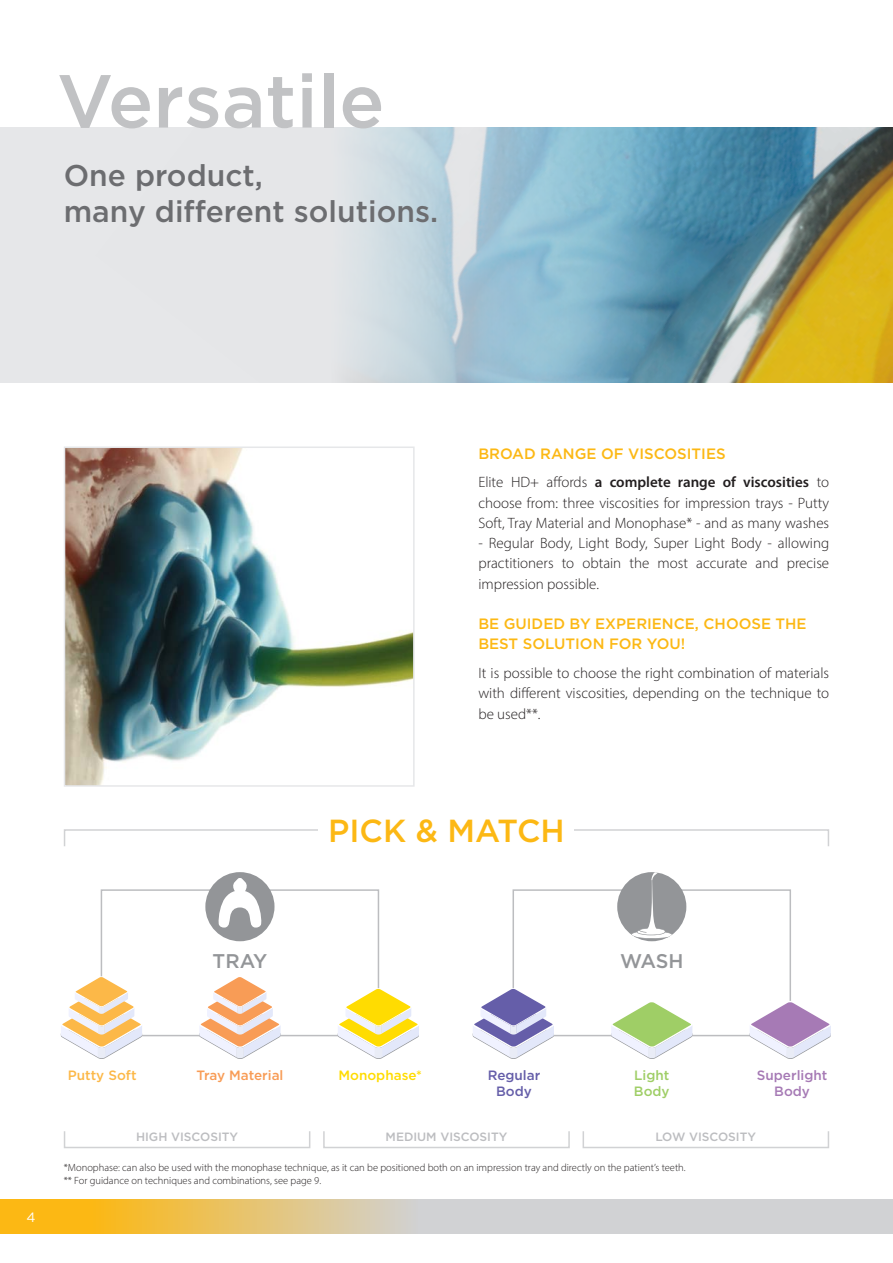
<style>
.page{position:relative;width:893px;height:1263px;background:#fff}
.page>*{position:absolute;margin:0;border:0;box-sizing:border-box;transform-origin:0 0}
.page_title{font:500 75px "Gotham";color:#c1c2c4}
.unordered_list{font:500 31.95px "Gotham";color:#fcb814}
.page_title-2{font:500 30px/36px "Gotham";color:#6c6d70}
.unordered_list-2{font:500 19.8px "Gotham";letter-spacing:-.005em;color:#939598}
.unordered_list-3{font:300 15px/20.2px "Myriad Pro";color:#231f20;text-align:justify}
.unordered_list-4{font:500 15px/20.2px "Gotham";color:#fcb814}
.unordered_list-5{font:500 13.5px "Gotham";color:#a67ab5}
.unordered_list-6{font:500 13.5px "Gotham";color:#f89c56}
.unordered_list-7{font:500 13.5px "Gotham";color:#655ea9}
.unordered_list-8{font:500 13.5px "Gotham";color:#ffdc01}
.unordered_list-9{font:500 13.5px "Gotham";color:#fcb848}
.unordered_list-10{font:500 13.5px "Gotham";color:#9fce66}
.t1{font:13.5px "Gotham";color:#fff}
.unordered_list-11{font:500 12px "Gotham";color:#bcbdc0}
.unordered_list-12{font:300 10.5px "Myriad Pro";color:#231f20}
.s1{font-weight:600}
</style>
<div class="page">
<div style="left:0;top:128px;width:893px;height:255px;background:#e6e7e9"></div>
<img style="left:67px;top:449px;width:345px;height:335px">
<div style="left:64px;top:446px;width:351px;height:341px;border:2px solid #e6e7e9"></div>
<div style="left:101px;top:889px;width:278px;height:147px;border:2px solid #bcbdc0"></div>
<div style="left:512px;top:889px;width:279px;height:147px;border:2px solid #bcbdc0"></div>
<svg style="left:60px;top:976px;width:83px;height:83px"></svg>
<svg style="left:472px;top:988px;width:82px;height:71px"></svg>
<svg style="left:199px;top:977px;width:82px;height:82px"></svg>
<svg style="left:611px;top:1002px;width:82px;height:57px"></svg>
<svg style="left:337px;top:988px;width:82px;height:71px"></svg>
<svg style="left:749px;top:1000px;width:82px;height:59px"></svg>
<div style="left:205px;top:872px;width:69px;height:69px;background:#939598;border-radius:50%"></div>
<div style="left:617px;top:872px;width:69px;height:69px;background:#939598;border-radius:50%"></div>
<svg style="left:631px;top:872px;width:42px;height:67px"></svg>
<svg style="left:218px;top:878px;width:44px;height:50px"></svg>
<img style="left:347px;top:128px;width:546px;height:255px">
<div style="left:64px;top:829px;width:765px;height:18px;border:2px solid #d1d2d4"></div>
<div style="left:64px;top:1130px;width:246px;height:18px;border:2px solid #d1d2d4"></div>
<div style="left:323px;top:1130px;width:247px;height:18px;border:2px solid #d1d2d4"></div>
<div style="left:583px;top:1130px;width:246px;height:18px;border:2px solid #d1d2d4"></div>
<div style="left:319px;top:816px;width:255px;height:26px;background:#fff"></div>
<div style="left:0;top:1199px;width:62px;height:34px;background:#fcb814"></div>
<svg style="left:64px;top:1199px;width:829px;height:34px;background:#dacba7"></svg>
<p class="page_title" style="left:57px;top:52px;width:329px">Versatile</p>
<p class="page_title-2" style="left:64px;top:157px;width:376px">One product,<br>many different solutions.</p>
<p class="unordered_list-4" style="left:478px;top:443px;width:249px">BROAD RANGE OF VISCOSITIES</p>
<p class="unordered_list-3" style="left:478px;top:472px;width:352px">Elite HD+ affords <span class="s1">a complete range of viscosities</span> to choose from: three viscosities for impression trays - Putty Soft, Tray Material and Monophase* - and as many washes</p>
<p class="unordered_list-3" style="left:478px;top:533px;width:352px">- Regular Body, Light Body, Super Light Body - allowing practitioners to obtain the most accurate and precise impression possible.</p>
<p class="unordered_list-4" style="left:478px;top:613px;width:330px">BE GUIDED BY EXPERIENCE, CHOOSE THE<br>BEST SOLUTION FOR YOU!</p>
<p class="unordered_list-3" style="left:478px;top:663px;width:352px">It is possible to choose the right combination of materials with different viscosities, depending on the technique to be used**.</p>
<p class="unordered_list" style="left:328px;top:810px;width:238px">PICK &amp; MATCH</p>
<p class="unordered_list-2" style="left:213px;top:948px;width:56px">TRAY</p>
<p class="unordered_list-2" style="left:620px;top:948px;width:65px">WASH</p>
<p class="t1" style="left:27px;top:1208px;width:11px">4</p>
<p class="unordered_list-9" style="left:68px;top:1066px;width:70px">Putty Soft</p>
<p class="unordered_list-7" style="left:488px;top:1066px;width:54px">Regular</p>
<p class="unordered_list-7" style="left:496px;top:1082px;width:37px">Body</p>
<p class="unordered_list-6" style="left:196px;top:1066px;width:89px">Tray Material</p>
<p class="unordered_list-10" style="left:634px;top:1066px;width:37px">Light</p>
<p class="unordered_list-10" style="left:634px;top:1082px;width:37px">Body</p>
<p class="unordered_list-8" style="left:338px;top:1066px;width:85px">Monophase*</p>
<p class="unordered_list-5" style="left:757px;top:1066px;width:72px">Superlight</p>
<p class="unordered_list-5" style="left:774px;top:1082px;width:37px">Body</p>
<p class="unordered_list-11" style="left:136px;top:1129px;width:104px">HIGH VISCOSITY</p>
<p class="unordered_list-11" style="left:386px;top:1129px;width:123px">MEDIUM VISCOSITY</p>
<p class="unordered_list-11" style="left:655px;top:1129px;width:102px">LOW VISCOSITY</p>
<p class="unordered_list-12" style="left:64px;top:1161px;width:623px">*Monophase: can also be used with the monophase technique, as it can be positioned both on an impression tray and directly on the patient’s teeth.</p>
<p class="unordered_list-12" style="left:64px;top:1174px;width:259px">** For guidance on techniques and combinations, see page 9.</p>
</div>
